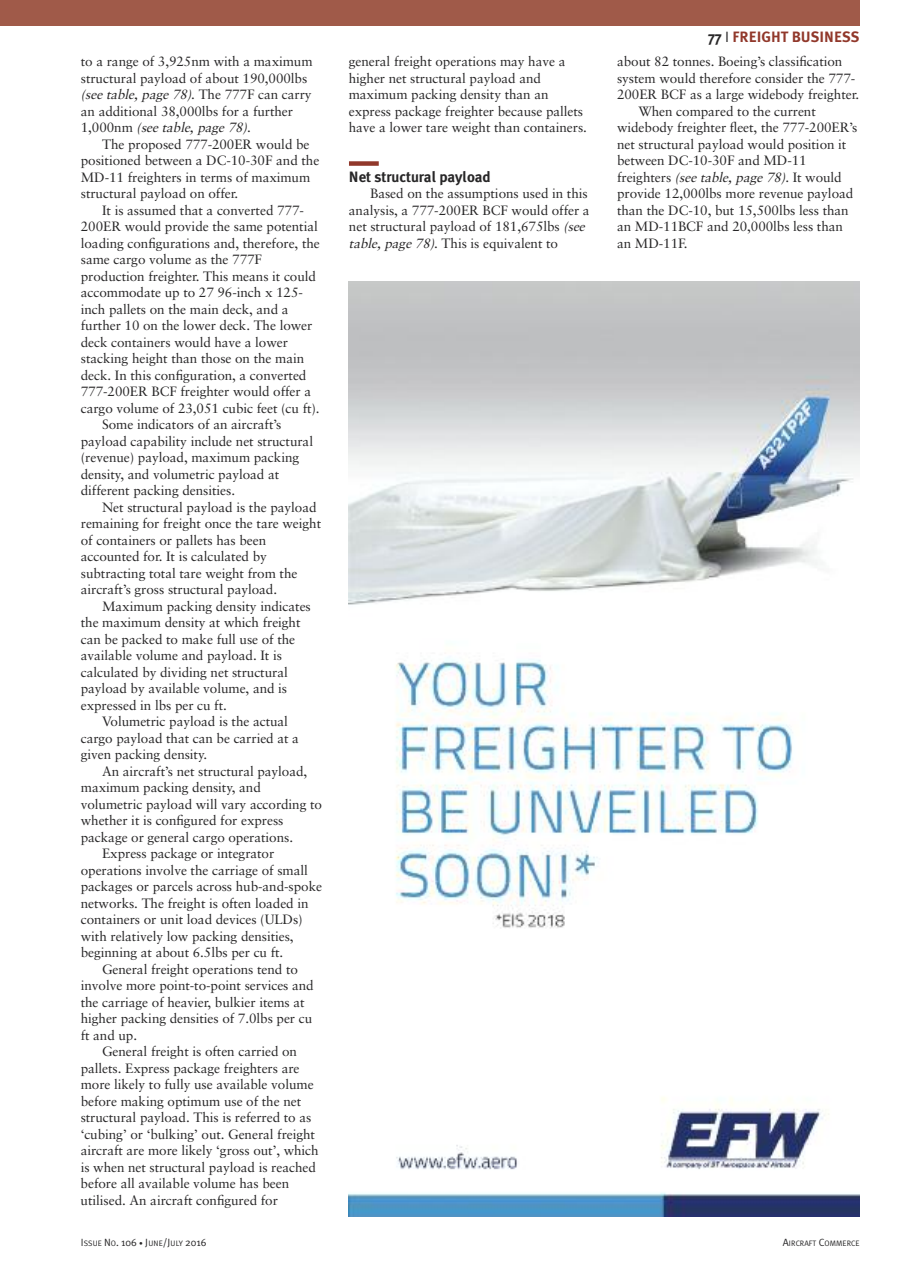
<style>
.page{position:relative;width:915px;height:1263px;background:#fff}
.page>*{position:absolute;margin:0;border:0;box-sizing:border-box;transform-origin:0 0}
.t1{font:700 15px "Meta Plus";letter-spacing:-.005em;color:#272627}
.t2{font:700 15px "Meta Plus";color:#91382b}
.t3{font:13.5px/16.5px "Sabon";letter-spacing:-.005em;color:#272627}
.t4{font:10.5px "Meta Plus Normal";color:#272627}
.t5{font:7.8px "Meta Plus Normal";color:#272627}
.s1{font-style:italic}
.s2{color:#272627}
.s3{font-family:"Meta Plus Normal";font-weight:400;color:#272627}
.s4{font-size:7.8px}
.s5{font-size:7.5px}
.s6{font-size:10.5px}
</style>
<div class="page">
<div style="left:349px;top:161px;width:29px;height:5px;background:#91382b"></div>
<div style="left:0;top:0;width:859px;height:26px;background:#a05a49"></div>
<img style="left:349px;top:281px;width:510px;height:935px">
<p class="t3" style="left:81px;top:54px;width:233px">to a range of 3,925nm with a maximum structural payload of about 190,000lbs <span class="s1">(seetable,page78)</span>. The 777F can carry an additional 38,000lbs for a further<br>1 , 0 0 0 n m <span class="s1">(see table, page 78)</span>.</p>
<p class="t3" style="left:81px;top:137px;width:240px;text-indent:21px">The proposed 777-200ER would be positioned between a DC-10-30F and the MD-11 freighters in terms of maximum structural payload on offer.</p>
<p class="t3" style="left:102px;top:203px;width:203px">It is assumed that a converted 777-</p>
<p class="t3" style="left:81px;top:219px;width:238px">200ER would provide the same potential</p>
<p class="t3" style="left:81px;top:236px;width:240px">loading configurations and, therefore, the</p>
<p class="t3" style="left:81px;top:252px;width:183px">same cargo volume as the 777F</p>
<p class="t3" style="left:81px;top:269px;width:237px">production freighter. This means it could</p>
<p class="t3" style="left:81px;top:285px;width:223px">accommodate up to 27 96-inch x 125-</p>
<p class="t3" style="left:81px;top:302px;width:209px">inch pallets on the main deck, and a</p>
<p class="t3" style="left:81px;top:318px;width:233px">further 10 on the lower deck. The lower</p>
<p class="t3" style="left:81px;top:335px;width:209px">deck containers would have a lower</p>
<p class="t3" style="left:81px;top:351px;width:225px">stacking height than those on the main</p>
<p class="t3" style="left:81px;top:368px;width:227px">deck. In this configuration, a converted</p>
<p class="t3" style="left:81px;top:384px;width:232px">777-200ER BCF freighter would offer a</p>
<p class="t3" style="left:81px;top:401px;width:240px">cargo volume of 23,051 cubic feet (cu ft).</p>
<p class="t3" style="left:102px;top:417px;width:181px">Some indicators of an aircraft’s</p>
<p class="t3" style="left:81px;top:434px;width:234px">payload capability include net structural</p>
<p class="t3" style="left:81px;top:450px;width:220px">(revenue) payload, maximum packing</p>
<p class="t3" style="left:81px;top:467px;width:200px">density, and volumetric payload at</p>
<p class="t3" style="left:81px;top:483px;width:156px">different packing densities.</p>
<p class="t3" style="left:102px;top:500px;width:216px">Net structural payload is the payload</p>
<p class="t3" style="left:81px;top:516px;width:242px">remaining for freight once the tare weight</p>
<p class="t3" style="left:81px;top:533px;width:187px">of containers or pallets has been</p>
<p class="t3" style="left:81px;top:549px;width:187px">accounted for. It is calculated by</p>
<p class="t3" style="left:81px;top:566px;width:218px">subtracting total tare weight from the</p>
<p class="t3" style="left:81px;top:582px;width:198px">aircraft’s gross structural payload.</p>
<p class="t3" style="left:102px;top:599px;width:210px">Maximum packing density indicates</p>
<p class="t3" style="left:81px;top:615px;width:221px">the maximum density at which freight</p>
<p class="t3" style="left:81px;top:632px;width:216px">can be packed to make full use of the</p>
<p class="t3" style="left:81px;top:648px;width:202px">available volume and payload. It is</p>
<p class="t3" style="left:81px;top:665px;width:208px">calculated by dividing net structural</p>
<p class="t3" style="left:81px;top:681px;width:208px">payload by available volume, and is</p>
<p class="t3" style="left:81px;top:698px;width:147px">expressed in lbs per cu ft.</p>
<p class="t3" style="left:102px;top:714px;width:187px">Volumetric payload is the actual</p>
<p class="t3" style="left:81px;top:731px;width:219px">cargo payload that can be carried at a</p>
<p class="t3" style="left:81px;top:747px;width:128px">given packing density.</p>
<p class="t3" style="left:102px;top:764px;width:207px">An aircraft’s net structural payload,</p>
<p class="t3" style="left:81px;top:780px;width:181px">maximum packing density, and</p>
<p class="t3" style="left:81px;top:797px;width:243px">volumetric payload will vary according to</p>
<p class="t3" style="left:81px;top:813px;width:204px">whether it is configured for express</p>
<p class="t3" style="left:81px;top:830px;width:214px">package or general cargo operations.</p>
<p class="t3" style="left:102px;top:846px;width:174px">Express package or integrator</p>
<p class="t3" style="left:81px;top:863px;width:228px">operations involve the carriage of small</p>
<p class="t3" style="left:81px;top:879px;width:243px">packages or parcels across hub-and-spoke</p>
<p class="t3" style="left:81px;top:896px;width:229px">networks. The freight is often loaded in</p>
<p class="t3" style="left:81px;top:912px;width:223px">containers or unit load devices (ULDs)</p>
<p class="t3" style="left:81px;top:929px;width:214px">with relatively low packing densities,</p>
<p class="t3" style="left:81px;top:945px;width:204px">beginning at about 6.5lbs per cu ft.</p>
<p class="t3" style="left:102px;top:962px;width:197px">General freight operations tend to</p>
<p class="t3" style="left:81px;top:978px;width:234px">involve more point-to-point services and</p>
<p class="t3" style="left:81px;top:995px;width:225px">the carriage of heavier, bulkier items at</p>
<p class="t3" style="left:81px;top:1011px;width:233px">higher packing densities of 7.0lbs per cu</p>
<p class="t3" style="left:81px;top:1028px;width:58px">ft and up.</p>
<p class="t3" style="left:102px;top:1044px;width:196px">General freight is often carried on</p>
<p class="t3" style="left:81px;top:1061px;width:220px">pallets. Express package freighters are</p>
<p class="t3" style="left:81px;top:1077px;width:234px">more likely to fully use available volume</p>
<p class="t3" style="left:81px;top:1094px;width:222px">before making optimum use of the net</p>
<p class="t3" style="left:81px;top:1110px;width:232px">structural payload. This is referred to as</p>
<p class="t3" style="left:81px;top:1127px;width:236px">‘cubing’ or ‘bulking’ out. General freight</p>
<p class="t3" style="left:81px;top:1143px;width:239px">aircraft are more likely ‘gross out’, which</p>
<p class="t3" style="left:81px;top:1160px;width:237px">is when net structural payload is reached</p>
<p class="t3" style="left:81px;top:1176px;width:210px">before all available volume has been</p>
<p class="t3" style="left:81px;top:1193px;width:199px">utilised. An aircraft configured for</p>
<p class="t3" style="left:348px;top:54px;width:240px">general freight operations may have a higher net structural payload and maximum packing density than an express package freighter because pallets have a lower tare weight than containers.</p>
<p class="t1" style="left:349px;top:168px;width:143px">Net structural payload</p>
<p class="t3" style="left:349px;top:186px;width:242px;text-indent:21px">Based on the assumptions used in this analysis, a 777-200ER BCF would offer a net structural payload of 181,675lbs <span class="s1">(see table,page78)</span>. This is equivalent to</p>
<p class="t2" style="left:707px;top:28px;width:153px"><span class="s2">77</span> <span class="s3">I</span> FREIGHT BUSINESS</p>
<p class="t3" style="left:617px;top:54px;width:227px">about 82 tonnes. Boeing’s classification</p>
<p class="t3" style="left:617px;top:71px;width:240px">system would therefore consider the 777-</p>
<p class="t3" style="left:617px;top:87px;width:243px">200ER BCF as a large widebody freighter.</p>
<p class="t3" style="left:638px;top:104px;width:179px">When compared to the current</p>
<p class="t3" style="left:617px;top:120px;width:242px">widebody freighter fleet, the 777-200ER’s</p>
<p class="t3" style="left:617px;top:137px;width:231px">net structural payload would position it</p>
<p class="t3" style="left:617px;top:153px;width:191px">between DC-10-30F and MD-11</p>
<p class="t3" style="left:617px;top:170px;width:226px">freighters <span class="s1">(seetable,page78)</span>. It would</p>
<p class="t3" style="left:617px;top:186px;width:238px">provide 12,000lbs more revenue payload</p>
<p class="t3" style="left:617px;top:203px;width:233px">than the DC-10, but 15,500lbs less than</p>
<p class="t3" style="left:617px;top:219px;width:227px">an MD-11BCF and 20,000lbs less than</p>
<p class="t3" style="left:617px;top:236px;width:72px">an MD-11F.</p>
<p class="t4" style="left:81px;top:1236px;width:127px">I<span class="s4">SSUE</span> N<span class="s4">O</span>. 106 <span class="s5">•</span> J<span class="s4">UNE</span>/J<span class="s4">ULY</span> 2016</p>
<p class="t5" style="left:782px;top:1238px;width:78px"><span class="s6">A</span>IRCRAFT <span class="s6">C</span>OMMERCE</p>
</div>
